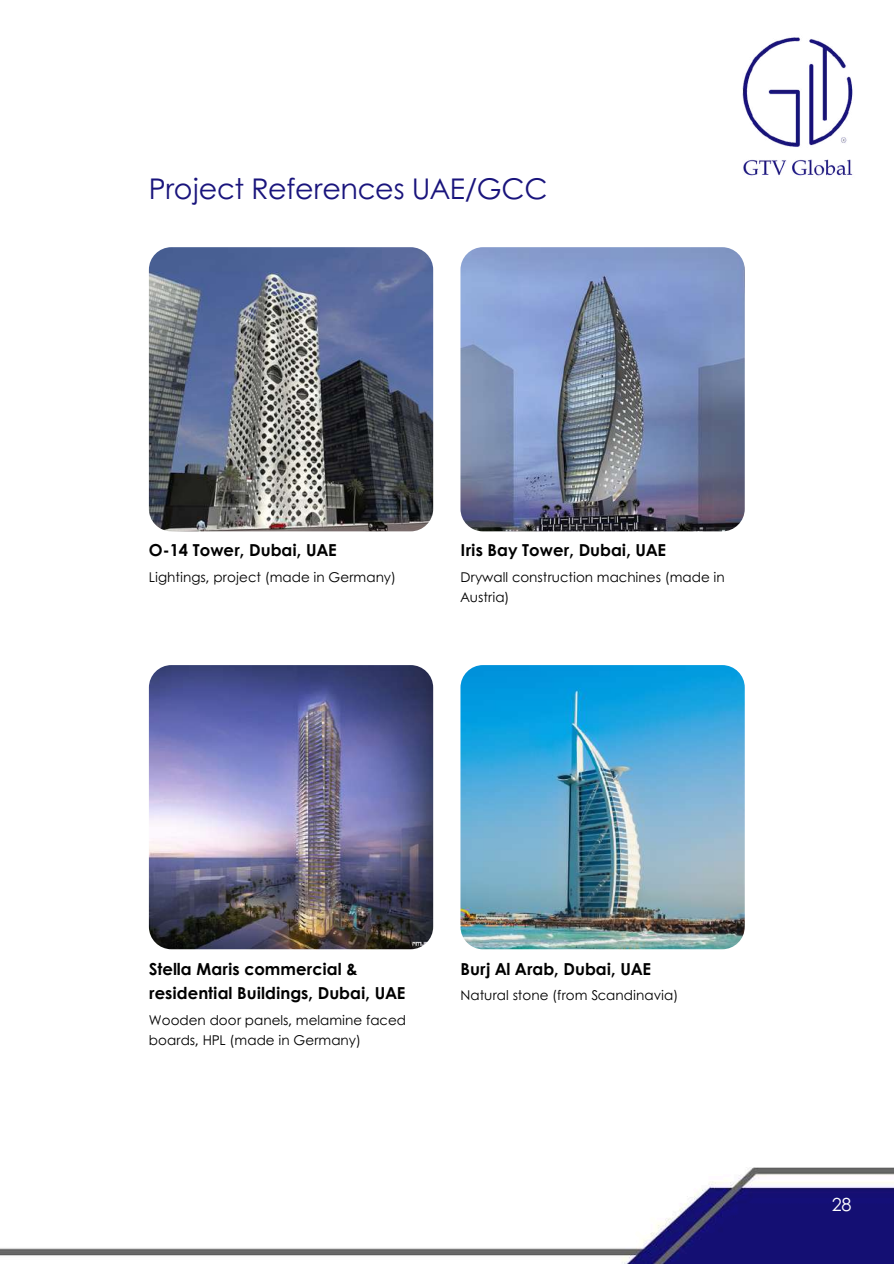
<style>
.page{position:relative;width:894px;height:1264px;background:#fff}
.page>*{position:absolute;margin:0;border:0;box-sizing:border-box;transform-origin:0 0}
.t1{font:28.5px "Century Gothic";letter-spacing:-.01em;color:#19147c}
.t2{font:18px "Century Gothic";color:#fff}
.t3{font:700 16.5px/24.5px "Century Gothic";color:#000}
.t4{font:13.5px/20.2px "Century Gothic";color:#000}
</style>
<div class="page">
<img style="left:0;top:247px;width:893px;height:1016px">
<img style="left:149px;top:247px;width:284px;height:284px;border-radius:22px">
<img style="left:460px;top:247px;width:284px;height:284px;border-radius:22px">
<img style="left:149px;top:665px;width:284px;height:284px;border-radius:22px">
<img style="left:460px;top:665px;width:284px;height:284px;border-radius:22px">
<img style="left:742px;top:37px;width:111px;height:139px">
<h1 class="t1" style="left:149px;top:167px;width:400px">Project References UAE/GCC</h1>
<p class="t3" style="left:149px;top:537px;width:189px">O-14 Tower, Dubai, UAE</p>
<p class="t4" style="left:149px;top:566px;width:249px">Lightings, project (made in Germany)</p>
<p class="t3" style="left:460px;top:537px;width:207px">Iris Bay Tower, Dubai, UAE</p>
<p class="t4" style="left:460px;top:566px;width:266px">Drywall construction machines (made in<br>Austria)</p>
<p class="t3" style="left:149px;top:955px;width:258px">Stella Maris commercial &amp; residential Buildings, Dubai, UAE</p>
<p class="t4" style="left:149px;top:1009px;width:258px">Wooden door panels, melamine faced boards, HPL (made in Germany)</p>
<p class="t3" style="left:460px;top:955px;width:192px">Burj Al Arab, Dubai, UAE</p>
<p class="t4" style="left:460px;top:984px;width:219px">Natural stone (from Scandinavia)</p>
<h2 class="t2" style="left:831px;top:1190px;width:21px">28</h2>
</div>
